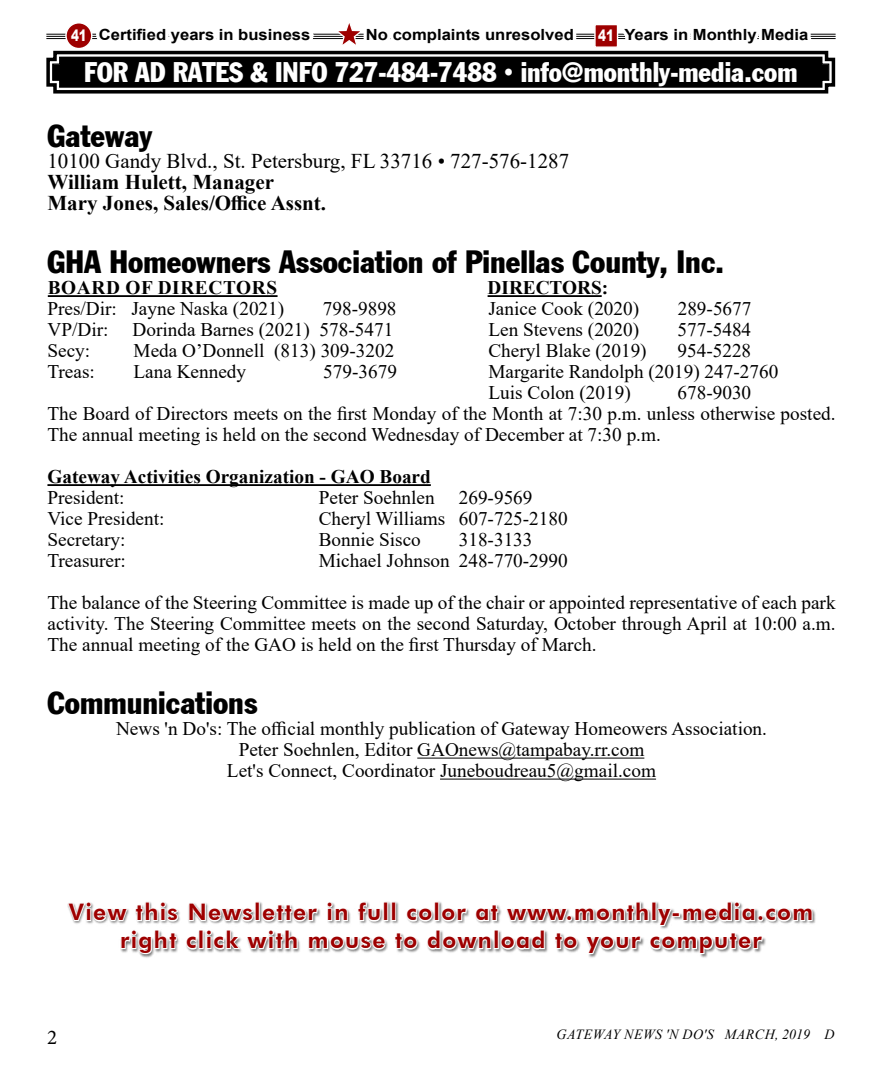
<style>
.page{position:relative;width:882px;height:1071px;background:#fff}
.page>*{position:absolute;margin:0;border:0;box-sizing:border-box;transform-origin:0 0}
.t1{font:31.5px "Franklin Gothic Condensed";color:#000}
.t2{font:27.65px "Franklin Gothic Condensed";color:#fff}
.t3{font:800 22.75px/28px "Futura BT";letter-spacing:.06em;color:#9e0000;text-align:center}
.t4{font:21px "Times New Roman";color:#000}
.t5{font:700 21px/21px "Times New Roman";color:#000}
.t6{font:21px "Minion Pro";color:#000}
.t7{font:19.25px/21px "Times New Roman";color:#000}
.t8{font:700 19.25px "Times New Roman";color:#000}
.t9{font:700 19.25px "Times New Roman";letter-spacing:.035em;color:#000}
.t10{font:900 15.75px "Arial";color:#fff;scale:.75 1}
.t11{font:700 15.4px "Arial";color:#000;scale:1.08 1}
.t12{font:italic 14px "Times New Roman";letter-spacing:.035em;color:#000}
.s1{font-weight:900;font-size:15.75px;color:#fff}
.s2{font-family:"Arial"}
</style>
<div class="page">
<svg style="left:46px;top:23px;width:790px;height:71px"></svg>
<div style="left:53px;top:65px;width:8px;height:14px;background:#000"></div>
<div style="left:53px;top:64px;width:8px;height:16px;border:1px solid #000"></div>
<div style="left:822px;top:65px;width:6px;height:14px;background:#000"></div>
<div style="left:821px;top:64px;width:8px;height:16px;border:2px solid #000"></div>
<div style="left:60px;top:57px;width:761px;height:30px;background:#000"></div>
<hr style="left:48px;top:295px;width:230px;height:2px;background:#000">
<hr style="left:488px;top:295px;width:114px;height:2px;background:#000">
<hr style="left:47px;top:484px;width:384px;height:2px;background:#000">
<hr style="left:417px;top:758px;width:227px;height:1px;background:#000">
<hr style="left:440px;top:779px;width:216px;height:1px;background:#000">
<div style="left:67px;top:901px;width:749px;height:58px;background:#000;opacity:.5"></div>
<div style="left:391px;top:902px;width:5px;height:19px;border:2px solid #fff"></div>
<svg style="left:67px;top:901px;width:112px;height:54px"></svg>
<svg style="left:185px;top:901px;width:202px;height:58px"></svg>
<svg style="left:394px;top:901px;width:419px;height:58px"></svg>
<p class="t11" style="left:71px;top:23px;width:223px"><span class="s1">41</span> Certified years in business</p>
<p class="t11" style="left:366px;top:23px;width:194px">No complaints unresolved</p>
<p class="t11" style="left:624px;top:23px;width:172px">Years in Monthly Media</p>
<p class="t10" style="left:598px;top:24px;width:23px">41</p>
<h2 class="t2" style="left:84px;top:55px;width:715px">FOR AD RATES &amp; INFO 727-484-7488 <span class="s2">•</span> info@monthly-media.com</h2>
<h1 class="t1" style="left:47px;top:117px;width:106px">Gateway</h1>
<p class="t4" style="left:47px;top:146px;width:523px">10100 Gandy Blvd., St. Petersburg, FL 33716 • 727-576-1287</p>
<p class="t5" style="left:47px;top:171px;width:280px">William Hulett, Manager<br>Mary Jones, Sales/Office Assnt.</p>
<h1 class="t1" style="left:47px;top:243px;width:678px">GHA Homeowners Association of Pinellas County, Inc.</h1>
<p class="t9" style="left:48px;top:274px;width:231px">BOARD OF DIRECTORS</p>
<p class="t8" style="left:488px;top:274px;width:122px">DIRECTORS:</p>
<p class="t7" style="left:47px;top:297px;width:238px">Pres/Dir: Jayne Naska (2021)</p>
<p class="t7" style="left:323px;top:297px;width:75px">798-9898</p>
<p class="t7" style="left:488px;top:297px;width:152px">Janice Cook (2020)</p>
<p class="t7" style="left:678px;top:297px;width:75px">289-5677</p>
<p class="t7" style="left:47px;top:318px;width:347px">VP/Dir: Dorinda Barnes (2021) 578-5471</p>
<p class="t7" style="left:488px;top:318px;width:152px">Len Stevens (2020)</p>
<p class="t7" style="left:677px;top:318px;width:75px">577-5484</p>
<p class="t7" style="left:47px;top:339px;width:44px">Secy:</p>
<p class="t7" style="left:134px;top:339px;width:262px">Meda O’Donnell (813) 309-3202</p>
<p class="t7" style="left:488px;top:339px;width:160px">Cheryl Blake (2019)</p>
<p class="t7" style="left:677px;top:339px;width:75px">954-5228</p>
<p class="t7" style="left:47px;top:360px;width:49px">Treas:</p>
<p class="t7" style="left:133px;top:360px;width:114px">Lana Kennedy</p>
<p class="t7" style="left:323px;top:360px;width:75px">579-3679</p>
<p class="t7" style="left:488px;top:360px;width:291px">Margarite Randolph (2019) 247-2760<br>Luis Colon (2019)</p>
<p class="t7" style="left:48px;top:381px;width:790px;text-indent:630px">678-9030<br>The Board of Directors meets on the first Monday of the Month at 7:30 p.m. unless otherwise posted.<br>The annual meeting is held on the second Wednesday of December at 7:30 p.m.</p>
<p class="t8" style="left:48px;top:463px;width:385px">Gateway Activities Organization - GAO Board</p>
<p class="t7" style="left:48px;top:486px;width:79px">President:</p>
<p class="t7" style="left:319px;top:486px;width:215px">Peter Soehnlen 269-9569</p>
<p class="t7" style="left:48px;top:507px;width:119px">Vice President:</p>
<p class="t7" style="left:319px;top:507px;width:251px">Cheryl Williams 607-725-2180</p>
<p class="t7" style="left:48px;top:528px;width:80px">Secretary:</p>
<p class="t7" style="left:319px;top:528px;width:104px">Bonnie Sisco</p>
<p class="t7" style="left:459px;top:528px;width:75px">318-3133</p>
<p class="t7" style="left:48px;top:549px;width:80px">Treasurer:</p>
<p class="t7" style="left:48px;top:539px;width:790px;line-height:42px;text-align:center">Michael Johnson 248-770-2990<br>The balance of the Steering Committee is made up of the chair or appointed representative of each park</p>
<p class="t7" style="left:48px;top:612px;width:790px">activity. The Steering Committee meets on the second Saturday, October through April at 10:00 a.m.<br>The annual meeting of the GAO is held on the first Thursday of March.</p>
<h1 class="t1" style="left:47px;top:684px;width:211px">Communications</h1>
<p class="t7" style="left:116px;top:717px;width:653px;text-align:center">News 'n Do's: The official monthly publication of Gateway Homeowers Association.<br>Peter Soehnlen, Editor GAOnews@tampabay.rr.com<br>Let's Connect, Coordinator Juneboudreau5@gmail.com</p>
<p class="t3" style="left:69px;top:898px;width:746px">View this Newsletter in full color at www.monthly-media.com right click with mouse to download to your computer</p>
<p class="t6" style="left:47px;top:1023px;width:12px">2</p>
<p class="t12" style="left:557px;top:1024px;width:279px">GATEWAY NEWS 'N DO'S MARCH, 2019 D</p>
</div>
